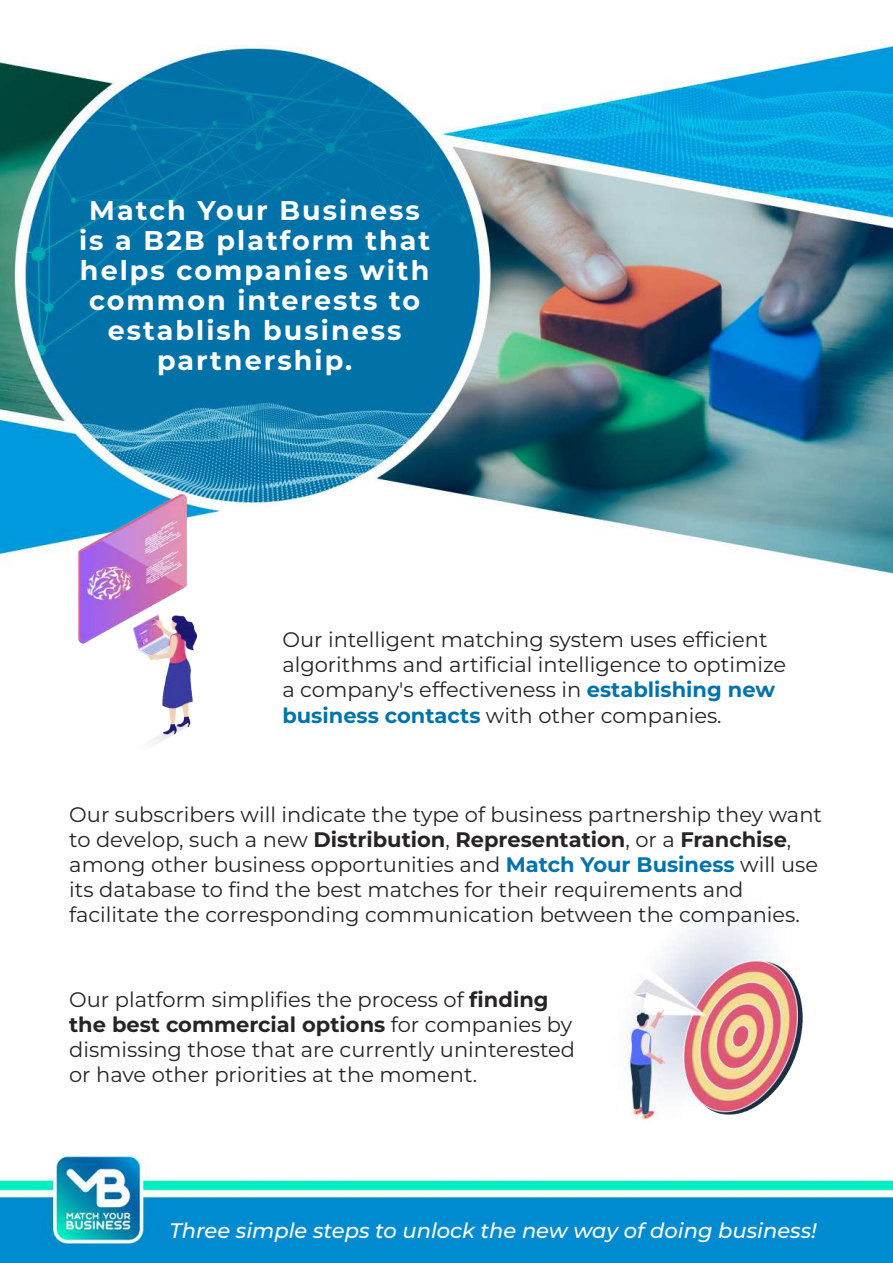
<style>
.page{position:relative;width:893px;height:1263px;background:#fff}
.page>*{position:absolute;margin:0;border:0;box-sizing:border-box;transform-origin:0 0}
.t1{font:700 27px/30px "Montserrat";letter-spacing:.075em;color:#fff;text-align:center}
.t2{font:21px/25.2px "Montserrat";color:#262424}
.t3{font:italic 500 21px "Montserrat";color:#fff}
.s1{font-weight:700;color:#0073ab}
.s2{font-weight:700}
</style>
<div class="page">
<img style="left:0;top:45px;width:893px;height:1218px">
<img style="left:78px;top:494px;width:119px;height:258px">
<img style="left:601px;top:887px;width:201px;height:236px">
<p class="t1" style="left:79px;top:194px;width:353px">Match Your Business is a B2B platform that helps companies with common interests to establish business partnership.</p>
<p class="t2" style="left:282px;top:626px;width:505px">Our intelligent matching system uses efficient algorithms and artificial intelligence to optimize a company's effectiveness in <span class="s1">establishing new business contacts</span> with other companies.</p>
<p class="t2" style="left:69px;top:801px;width:754px">Our subscribers will indicate the type of business partnership they want to develop, such a new <span class="s2">Distribution</span>, <span class="s2">Representation</span>, or a <span class="s2">Franchise</span>, among other business opportunities and <span class="s1">Match Your Business</span> will use its database to find the best matches for their requirements and facilitate the corresponding communication between the companies.</p>
<p class="t2" style="left:69px;top:986px;width:507px">Our platform simplifies the process of <span class="s2">finding the best commercial options</span> for companies by dismissing those that are currently uninterested or have other priorities at the moment.</p>
<p class="t3" style="left:169px;top:1217px;width:649px">Three simple steps to unlock the new way of doing business!</p>
</div>
